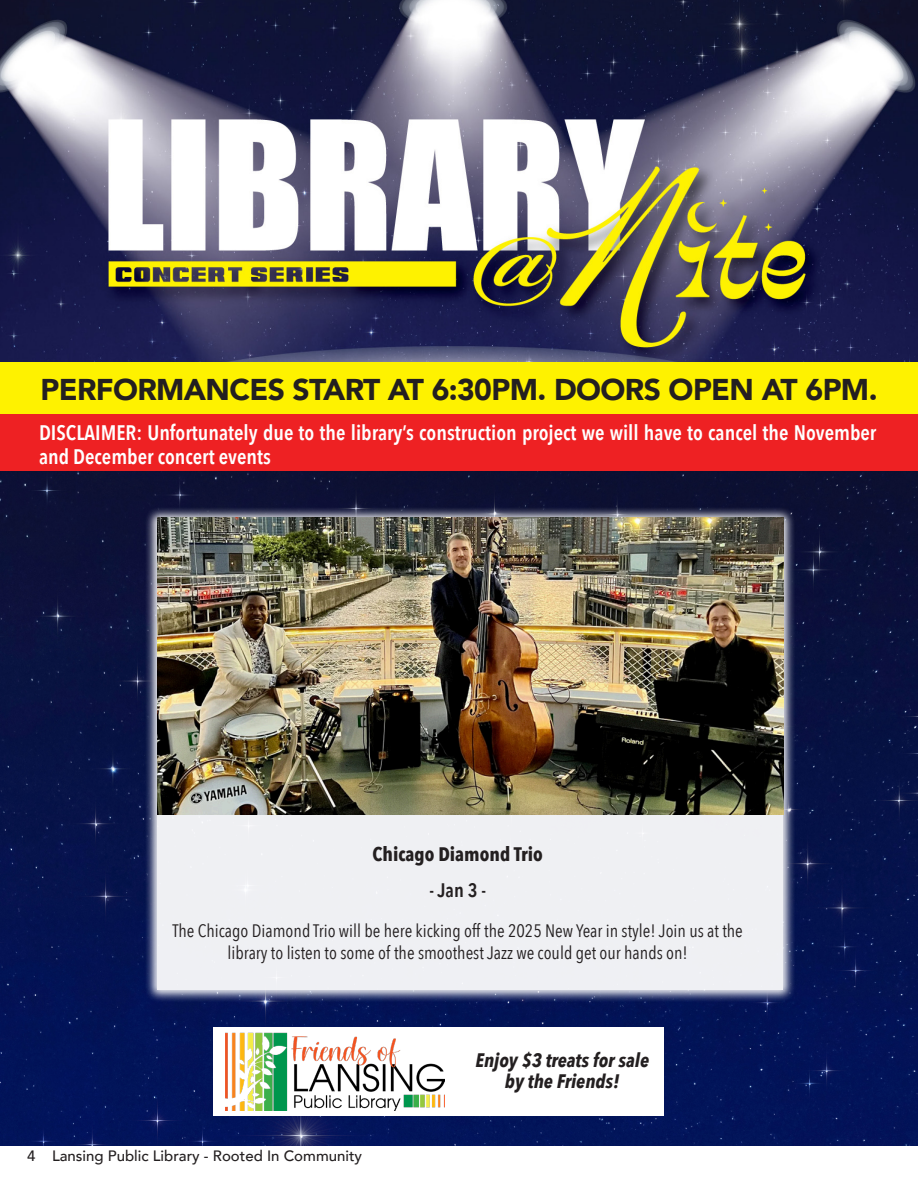
<style>
.page{position:relative;width:918px;height:1188px;background:#fff}
.page>*{position:absolute;margin:0;border:0;box-sizing:border-box;transform-origin:0 0}
.t1{font:900 30px "Avenir";letter-spacing:-.02em;color:#231f20}
.t2{font:600 21px/24px "Avenir Next Condensed";color:#fff}
.t3{font:italic 700 19.5px/21px "Avenir Next Condensed";color:#231f20;text-align:center}
.t4{font:700 19.5px "Avenir Next Condensed";color:#231f20}
.t5{font:600 19.5px "Avenir Next Condensed";color:#231f20}
.t6{font:18px/21.6px "Avenir Next Condensed";color:#231f20;text-align:center}
.t7{font:500 15px "Avenir";color:#231f20}
</style>
<div class="page">
<img style="left:0;top:0;width:918px;height:1145px">
<div style="left:0;top:362px;width:918px;height:53px;background:#fef200"></div>
<div style="left:0;top:415px;width:918px;height:56px;background:#ee2123"></div>
<svg style="left:145px;top:506px;width:651px;height:497px;background:#545b7b"></svg>
<div style="left:158px;top:519px;width:625px;height:471px;background:#eff0f3"></div>
<div style="left:213px;top:1027px;width:450px;height:88px;background:#fff"></div>
<img style="left:158px;top:518px;width:625px;height:296px">
<img style="left:226px;top:1032px;width:219px;height:78px">
<p class="t1" style="left:40px;top:363px;width:839px">PERFORMANCES START AT 6:30PM. DOORS OPEN AT 6PM.</p>
<p class="t2" style="left:39px;top:420px;width:839px">DISCLAIMER: Unfortunately due to the library’s construction project we will have to cancel the November and December concert events</p>
<p class="t4" style="left:373px;top:843px;width:172px">Chicago Diamond Trio</p>
<p class="t5" style="left:429px;top:874px;width:58px">- Jan 3 -</p>
<p class="t6" style="left:172px;top:919px;width:572px">The Chicago Diamond Trio will be here kicking off the 2025 New Year in style! Join us at the library to listen to some of the smoothest Jazz we could get our hands on!</p>
<p class="t7" style="left:27px;top:1143px;width:337px">4 Lansing Public Library - Rooted In Community</p>
<p class="t3" style="left:475px;top:1050px;width:175px">Enjoy $3 treats for sale by the Friends!</p>
</div>
